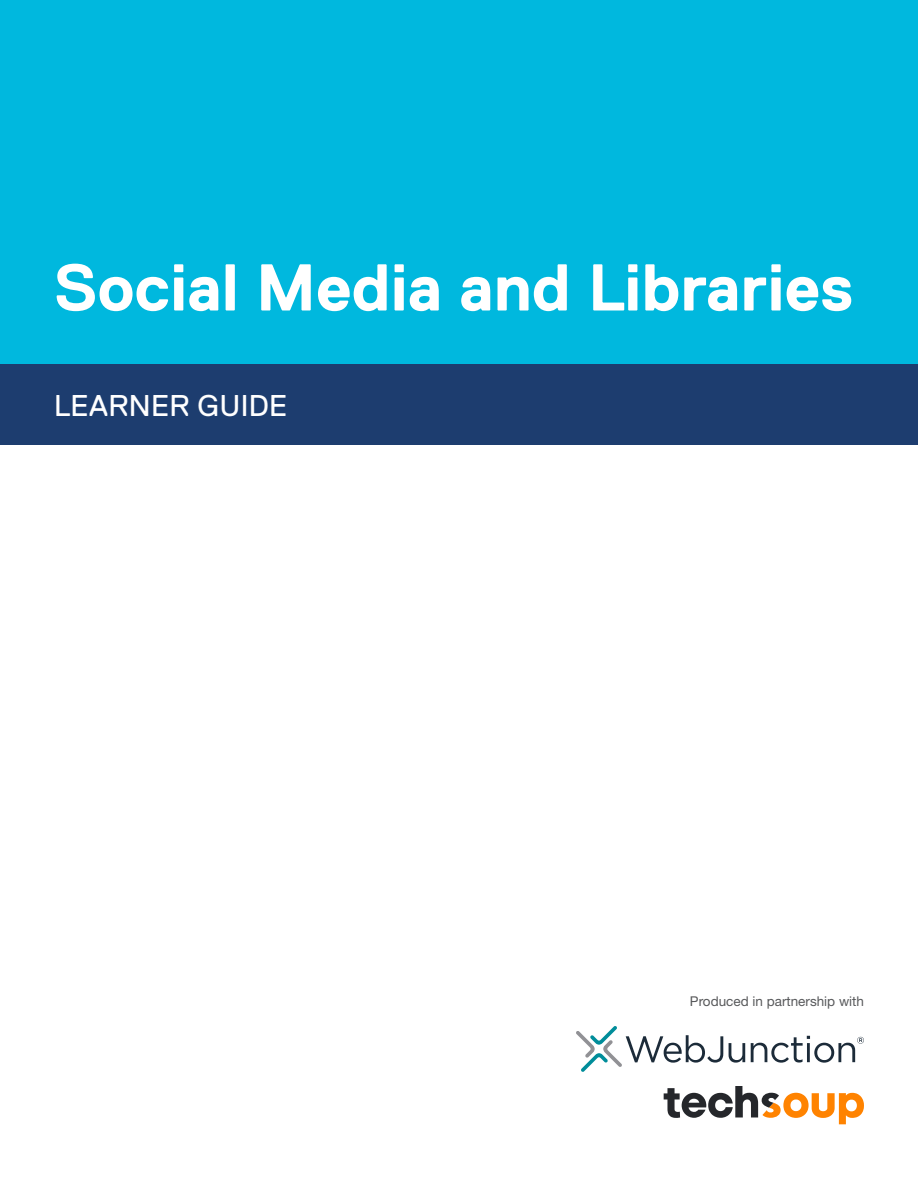
<style>
.page{position:relative;width:918px;height:1188px;background:#fff}
.page>*{position:absolute;margin:0;border:0;box-sizing:border-box;transform-origin:0 0}
.t1{font:700 66px "Replica Pro";color:#fff}
.t2{font:30px "Replica Pro";letter-spacing:.01em;color:#fff}
.t3{font:13.5px "Helvetica Neue";color:#58595b}
</style>
<div class="page">
<div style="left:0;top:0;width:918px;height:364px;background:#00b8de"></div>
<div style="left:0;top:364px;width:918px;height:82px;background:#1d3d6f"></div>
<svg style="left:576px;top:1026px;width:147px;height:46px"></svg>
<svg style="left:729px;top:1043px;width:16px;height:20px"></svg>
<svg style="left:751px;top:1036px;width:113px;height:27px"></svg>
<svg style="left:664px;top:1086px;width:200px;height:38px"></svg>
<h1 class="t1" style="left:54px;top:251px;width:801px">Social Media and Libraries</h1>
<h2 class="t2" style="left:54px;top:389px;width:235px">LEARNER GUIDE</h2>
<p class="t3" style="left:690px;top:991px;width:176px">Produced in partnership with</p>
</div>
